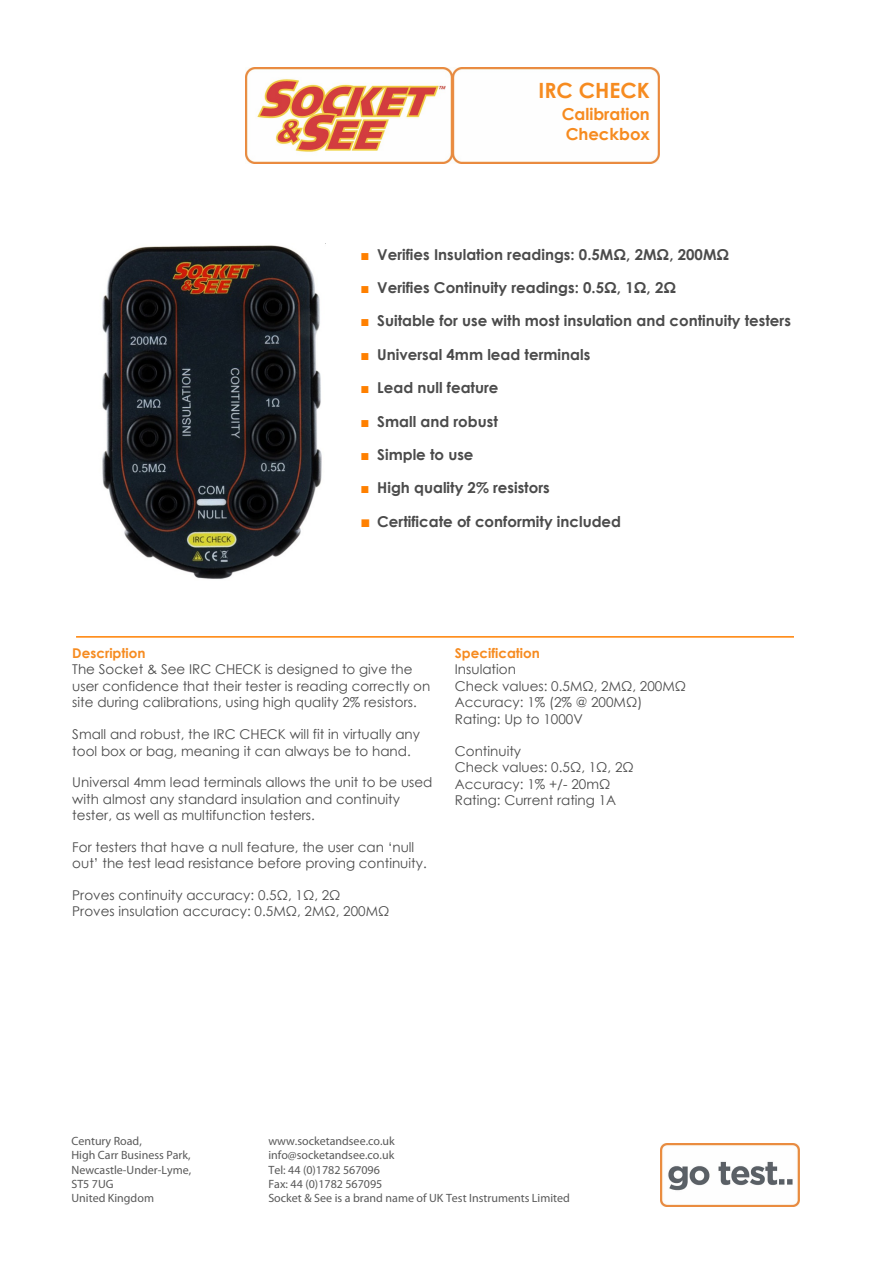
<style>
.page{position:relative;width:893px;height:1263px;background:#fff}
.page>*{position:absolute;margin:0;border:0;box-sizing:border-box;transform-origin:0 0}
.t1{font:700 21px "Century Gothic";color:#f68b20}
.t2{font:700 16.5px/20.2px "Century Gothic";color:#f68b20}
.t3{font:700 15px "Century Gothic";color:#4b4b4b}
.t4{font:13.5px/16.5px "Century Gothic";color:#4b4b4b}
.t5{font:700 13.5px "Century Gothic";color:#f68b20}
.t6{font:12px/14.4px "Myriad Pro";color:#595959}
.s1{font-family:"Times New Roman";color:#ff8000}
.s2{font-family:"Times New Roman";font-size:16.5px;color:#ff8000}
</style>
<div class="page">
<img style="left:246px;top:68px;width:414px;height:95px">
<img style="left:661px;top:1143px;width:138px;height:64px">
<img style="left:102px;top:243px;width:224px;height:336px">
<hr style="left:76px;top:636px;width:718px;height:2px;background:#ff8000">
<h1 class="t1" style="left:539px;top:82px;width:113px">IRC CHECK</h1>
<p class="t2" style="left:562px;top:105px;width:90px">Calibration<br>Checkbox</p>
<p class="t3" style="left:360px;top:248px;width:370px"><span class="s1">■</span> Verifies Insulation readings: 0.5MΩ, 2MΩ, 200MΩ</p>
<p class="t3" style="left:360px;top:282px;width:317px"><span class="s1">■</span> Verifies Continuity readings: 0.5Ω, 1Ω, 2Ω</p>
<p class="t3" style="left:360px;top:315px;width:432px"><span class="s1">■</span> Suitable for use with most insulation and continuity testers</p>
<p class="t3" style="left:360px;top:348px;width:231px"><span class="s1">■</span> Universal 4mm lead terminals</p>
<p class="t3" style="left:360px;top:382px;width:140px"><span class="s1">■</span> Lead null feature</p>
<p class="t3" style="left:360px;top:415px;width:139px"><span class="s1">■</span> Small and robust</p>
<p class="t3" style="left:360px;top:449px;width:115px"><span class="s1">■</span> Simple to use</p>
<p class="t3" style="left:360px;top:482px;width:191px"><span class="s1">■</span> High quality 2% resistors</p>
<p class="t3" style="left:360px;top:515px;width:262px"><span class="s2">■</span> Certificate of conformity included</p>
<p class="t5" style="left:72px;top:648px;width:75px">Description</p>
<p class="t4" style="left:72px;top:662px;width:360px">The Socket &amp; See IRC CHECK is designed to give the user confidence that their tester is reading correctly on site during calibrations, using high quality 2% resistors.</p>
<p class="t4" style="left:72px;top:727px;width:349px">Small and robust, the IRC CHECK will fit in virtually any tool box or bag, meaning it can always be to hand.</p>
<p class="t4" style="left:72px;top:775px;width:362px">Universal 4mm lead terminals allows the unit to be used with almost any standard insulation and continuity tester, as well as multifunction testers.</p>
<p class="t4" style="left:72px;top:840px;width:356px">For testers that have a null feature, the user can ‘null out’ the test lead resistance before proving continuity.</p>
<p class="t4" style="left:72px;top:888px;width:319px">Proves continuity accuracy: 0.5Ω, 1Ω, 2Ω<br>Proves insulation accuracy: 0.5MΩ, 2MΩ, 200MΩ</p>
<p class="t5" style="left:455px;top:648px;width:87px">Specification</p>
<p class="t4" style="left:455px;top:662px;width:233px">Insulation<br>Check values: 0.5MΩ, 2MΩ, 200MΩ<br>Accuracy: 1% (2% @ 200MΩ)<br>Rating: Up to 1000V</p>
<p class="t4" style="left:455px;top:743px;width:180px">Continuity<br>Check values: 0.5Ω, 1Ω, 2Ω<br>Accuracy: 1% +/- 20mΩ<br>Rating: Current rating 1A</p>
<p class="t6" style="left:71px;top:1134px;width:121px">Century Road,<br>High Carr Business Park,<br>Newcastle-Under-Lyme,<br>ST5 7UG<br>United Kingdom</p>
<p class="t6" style="left:268px;top:1134px;width:303px">www.socketandsee.co.uk<br>info@socketandsee.co.uk<br>Tel: 44 (0)1782 567096<br>Fax: 44 (0)1782 567095<br>Socket &amp; See is a brand name of UK Test Instruments Limited</p>
</div>
